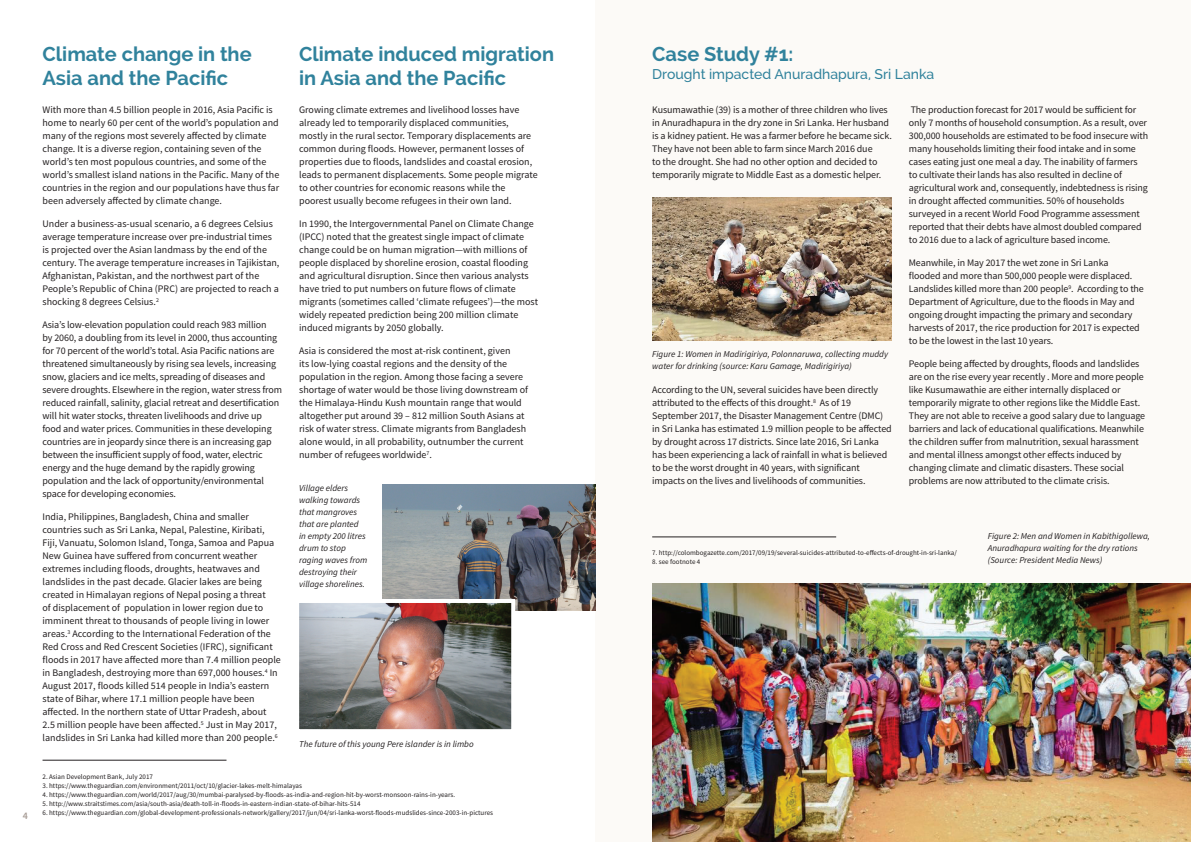
<style>
.page{position:relative;width:1191px;height:842px;background:#fff}
.page>*{position:absolute;margin:0;border:0;box-sizing:border-box;transform-origin:0 0}
.t1{font:700 20px/24px "Raleway";color:#30829c}
.t2{font:500 14px "Raleway";color:#30829c}
.t3{font:10px/13px "Source Sans Pro";letter-spacing:-.01em;color:#231f20}
.t4{font:600 10px "Source Sans Pro";color:#a79c95}
.t5{font:italic 9px/12px "Source Sans Pro";color:#231f20}
.t6{font:7px "Source Sans Pro";color:#231f20}
</style>
<div class="page">
<div style="left:595px;top:0;width:596px;height:842px;background:#fcfaf7"></div>
<hr style="left:43px;top:760px;width:183px;height:1px;background:#231f20">
<img style="left:383px;top:484px;width:212px;height:126px">
<img style="left:299px;top:597px;width:218px;height:133px">
<hr style="left:652px;top:536px;width:184px;height:1px;background:#231f20">
<img style="left:652px;top:583px;width:539px;height:259px">
<img style="left:652px;top:197px;width:239px;height:144px">
<p class="t4" style="left:23px;top:810px;width:7px">4</p>
<h1 class="t1" style="left:43px;top:42px;width:211px">Climate change in the<br>Asia and the Pacific</h1>
<p class="t3" style="left:43px;top:103px;width:238px">With more than 4.5 billion people in 2016, Asia Pacific is home to nearly 60 per cent of the world’s population and many of the regions most severely affected by climate change. It is a diverse region, containing seven of the world’s ten most populous countries, and some of the world’s smallest island nations in the Pacific. Many of the countries in the region and our populations have thus far been adversely affected by climate change.</p>
<p class="t3" style="left:43px;top:217px;width:238px">Under a business-as-usual scenario, a 6 degrees Celsius average temperature increase over pre-industrial times is projected over the Asian landmass by the end of the century. The average temperature increases in Tajikistan, Afghanistan, Pakistan, and the northwest part of the People’s Republic of China (PRC) are projected to reach a shocking 8 degrees Celsius.<sup>2</sup></p>
<p class="t3" style="left:43px;top:318px;width:241px">Asia’s low-elevation population could reach 983 million<br>by 2060, a doubling from its level in 2000, thus accounting for 70 percent of the world’s total. Asia Pacific nations are threatened simultaneously by rising sea levels, increasing snow, glaciers and ice melts, spreading of diseases and severe droughts. Elsewhere in the region, water stress from reduced rainfall, salinity, glacial retreat and desertification will hit water stocks, threaten livelihoods and drive up food and water prices. Communities in these developing countries are in jeopardy since there is an increasing gap between the insufficient supply of food, water, electric energy and the huge demand by the rapidly growing population and the lack of opportunity/environmental space for developing economies.</p>
<p class="t3" style="left:43px;top:510px;width:240px">India, Philippines, Bangladesh, China and smaller countries such as Sri Lanka, Nepal, Palestine, Kiribati, Fiji, Vanuatu, Solomon Island, Tonga, Samoa and Papua New Guinea have suffered from concurrent weather extremes including floods, droughts, heatwaves and landslides in the past decade. Glacier lakes are being created in Himalayan regions of Nepal posing a threat<br>of displacement of population in lower region due to imminent threat to thousands of people living in lower areas.<sup>3</sup> According to the International Federation of the Red Cross and Red Crescent Societies (IFRC), significant floods in 2017 have affected more than 7.4 million people in Bangladesh, destroying more than 697,000 houses.<sup>4</sup> In August 2017, floods killed 514 people in India’s eastern state of Bihar, where 17.1 million people have been affected. In the northern state of Uttar Pradesh, about 2.5 million people have been affected.<sup>5</sup> Just in May 2017, landslides in Sri Lanka had killed more than 200 people.<sup>6</sup></p>
<h1 class="t1" style="left:299px;top:42px;width:256px">Climate induced migration in Asia and the Pacific</h1>
<p class="t3" style="left:299px;top:103px;width:240px">Growing climate extremes and livelihood losses have already led to temporarily displaced communities, mostly in the rural sector. Temporary displacements are common during floods. However, permanent losses of properties due to floods, landslides and coastal erosion, leads to permanent displacements. Some people migrate to other countries for economic reasons while the poorest usually become refugees in their own land.</p>
<p class="t3" style="left:299px;top:217px;width:240px">In 1990, the Intergovernmental Panel on Climate Change (IPCC) noted that the greatest single impact of climate change could be on human migration—with millions of people displaced by shoreline erosion, coastal flooding and agricultural disruption. Since then various analysts have tried to put numbers on future flows of climate migrants (sometimes called ‘climate refugees’)—the most widely repeated prediction being 200 million climate induced migrants by 2050 globally.</p>
<p class="t3" style="left:299px;top:344px;width:230px">Asia is considered the most at-risk continent, given<br>its low-lying coastal regions and the density of the population in the region. Among those facing a severe shortage of water would be those living downstream of the Himalaya-Hindu Kush mountain range that would altogether put around 39 – 812 million South Asians at risk of water stress. Climate migrants from Bangladesh alone would, in all probability, outnumber the current number of refugees worldwide<sup>7</sup>.</p>
<p class="t5" style="left:299px;top:482px;width:70px">Village elders walking towards that mangroves that are planted in empty 200 litres drum to stop raging waves from destroying their village shorelines.</p>
<p class="t5" style="left:299px;top:738px;width:176px">The future of this young Pere islander is in limbo</p>
<p class="t6" style="left:43px;top:772px;width:112px">2. Asian Development Bank, July 2017</p>
<p class="t6" style="left:43px;top:781px;width:261px">3. https://www.theguardian.com/environment/2011/oct/10/glacier-lakes-melt-himalayas</p>
<p class="t6" style="left:43px;top:790px;width:414px">4. https://www.theguardian.com/world/2017/aug/30/mumbai-paralysed-by-floods-as-india-and-region-hit-by-worst-monsoon-rains-in-years.</p>
<p class="t6" style="left:43px;top:799px;width:319px">5. http://www.straitstimes.com/asia/south-asia/death-toll-in-floods-in-eastern-indian-state-of-bihar-hits-514</p>
<p class="t6" style="left:43px;top:808px;width:452px">6. https://www.theguardian.com/global-development-professionals-network/gallery/2017/jun/04/sri-lanka-worst-floods-mudslides-since-2003-in-pictures</p>
<h1 class="t1" style="left:652px;top:42px;width:143px">Case Study #1:</h1>
<h2 class="t2" style="left:652px;top:66px;width:284px">Drought impacted Anuradhapura, Sri Lanka</h2>
<p class="t3" style="left:909px;top:103px;width:241px">The production forecast for 2017 would be sufficient for only 7 months of household consumption. As a result, over 300,000 households are estimated to be food insecure with many households limiting their food intake and in some cases eating just one meal a day. The inability of farmers to cultivate their lands has also resulted in decline of agricultural work and, consequently, indebtedness is rising in drought affected communities. 50% of households surveyed in a recent World Food Programme assessment reported that their debts have almost doubled compared to 2016 due to a lack of agriculture based income.</p>
<p class="t3" style="left:908px;top:256px;width:236px">Meanwhile, in May 2017 the wet zone in Sri Lanka<br>flooded and more than 500,000 people were displaced.<br>Landslides killed more than 200 people<sup>9</sup>. According to the Department of Agriculture, due to the floods in May and ongoing drought impacting the primary and secondary harvests of 2017, the rice production for 2017 is expected to be the lowest in the last 10 years.</p>
<p class="t3" style="left:908px;top:357px;width:238px">People being affected by droughts, floods and landslides are on the rise every year recently . More and more people like Kusumawathie are either internally displaced or temporarily migrate to other regions like the Middle East.<br>They are not able to receive a good salary due to language barriers and lack of educational qualifications. Meanwhile the children suffer from malnutrition, sexual harassment and mental illness amongst other effects induced by changing climate and climatic disasters. These social problems are now attributed to the climate crisis.</p>
<p class="t3" style="left:652px;top:103px;width:241px">Kusumawathie (39) is a mother of three children who lives in Anuradhapura in the dry zone in Sri Lanka. Her husband is a kidney patient. He was a farmer before he became sick.<br>They have not been able to farm since March 2016 due<br>to the drought. She had no other option and decided to temporarily migrate to Middle East as a domestic helper.</p>
<p class="t5" style="left:652px;top:348px;width:237px">Figure 1: Women in Madirigiriya, Polonnaruwa, collecting muddy water for drinking (source: Karu Gamage, Madirigiriya)</p>
<p class="t3" style="left:652px;top:383px;width:241px">According to the UN, several suicides have been directly attributed to the effects of this drought.<sup>8</sup> As of 19<br>September 2017, the Disaster Management Centre (DMC) in Sri Lanka has estimated 1.9 million people to be affected by drought across 17 districts. Since late 2016, Sri Lanka has been experiencing a lack of rainfall in what is believed to be the worst drought in 40 years, with significant impacts on the lives and livelihoods of communities.</p>
<p class="t6" style="left:652px;top:549px;width:306px">7. http://colombogazette.com/2017/09/19/several-suicides-attributed-to-effects-of-drought-in-sri-lanka/</p>
<p class="t6" style="left:652px;top:558px;width:50px">8. see footnote 4</p>
<p class="t5" style="left:987px;top:530px;width:164px">Figure 2: Men and Women in Kabithigollewa,<br>Anuradhapura waiting for the dry rations (Source: President Media News)</p>
</div>
